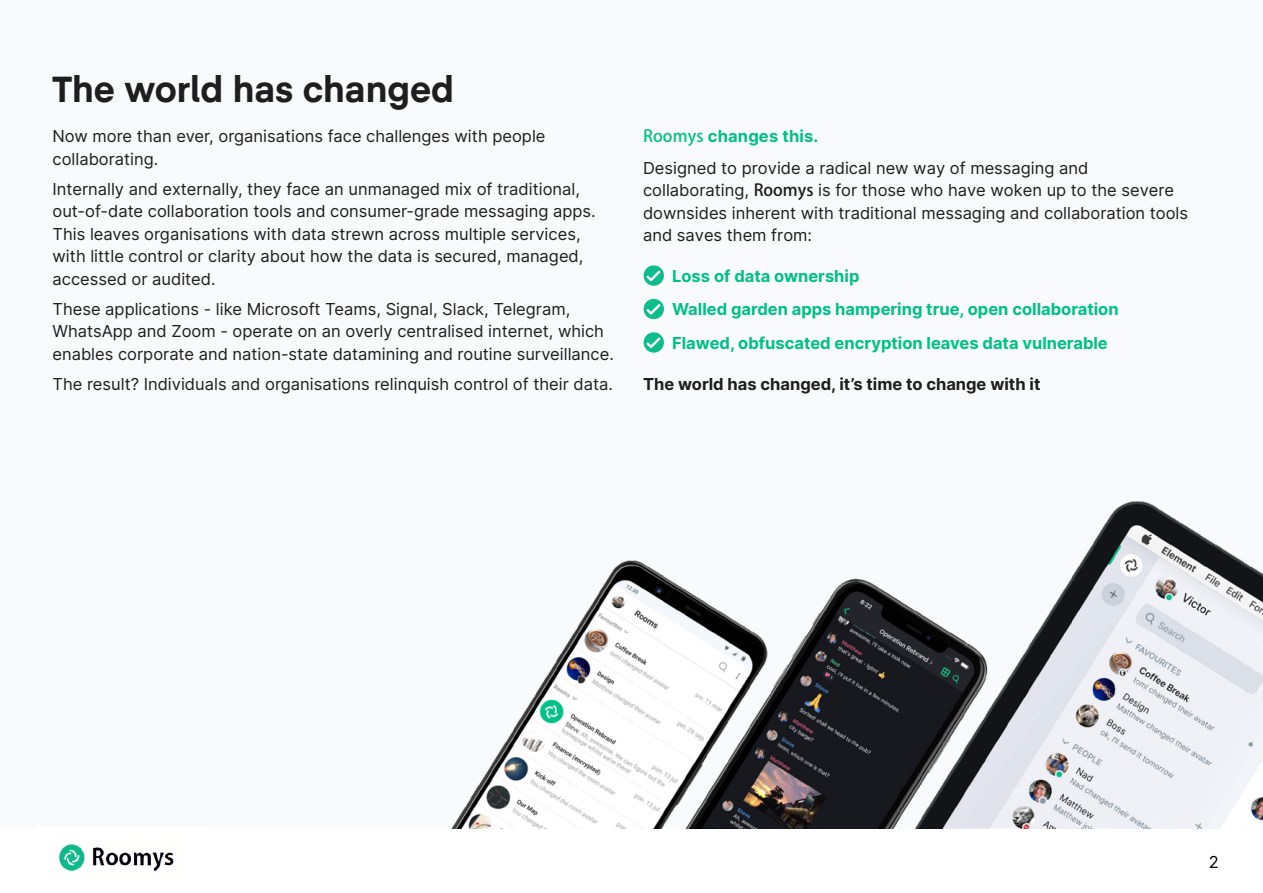
<style>
.page{position:relative;width:1263px;height:893px;background:#fff}
.page>*{position:absolute;margin:0;border:0;box-sizing:border-box;transform-origin:0 0}
.t1{font:700 36px "Eina 04";color:#1e1e1e}
.t2{font:16.5px/22.5px "Inter";color:#1e1e1e}
.t3{font:700 16.5px/33.5px "Inter";color:#00c087}
.t4{font:700 16.5px "Inter";color:#1e1e1e}
.t5{font:16.5px "Inter";color:#000}
.s1{font-family:"Adobe Fan Heiti Std";font-weight:700;color:#00c087}
.s2{font-weight:700;color:#00c087}
.s3{font-family:"Adobe Fan Heiti Std";font-weight:700}
</style>
<div class="page">
<div style="left:0;top:0;width:1263px;height:828px;background:#f9fafb"></div>
<img style="left:452px;top:273px;width:811px;height:555px">
<svg style="left:644px;top:265px;width:20px;height:21px"></svg>
<svg style="left:644px;top:299px;width:20px;height:20px"></svg>
<svg style="left:644px;top:332px;width:20px;height:21px"></svg>
<img style="left:58px;top:844px;width:116px;height:28px">
<h1 class="t1" style="left:52px;top:62px;width:403px">The world has changed</h1>
<p class="t2" style="left:52px;top:125px;width:494px">Now more than ever, organisations face challenges with people collaborating.</p>
<p class="t2" style="left:52px;top:177px;width:545px">Internally and externally, they face an unmanaged mix of traditional, out-of-date collaboration tools and consumer-grade messaging apps.<br>This leaves organisations with data strewn across multiple services, with little control or clarity about how the data is secured, managed, accessed or audited.</p>
<p class="t2" style="left:52px;top:297px;width:563px">These applications - like Microsoft Teams, Signal, Slack, Telegram,<br>WhatsApp and Zoom - operate on an overly centralised internet, which enables corporate and nation-state datamining and routine surveillance.</p>
<p class="t2" style="left:52px;top:372px;width:562px">The result? Individuals and organisations relinquish control of their data.</p>
<p class="t2" style="left:643px;top:120px;width:447px;line-height:31.3px"><span class="s1">Roomys</span> <span class="s2">changes this.<br></span>Designed to provide a radical new way of messaging and</p>
<p class="t2" style="left:643px;top:179px;width:547px">collaborating, <span class="s3">Roomys</span> is for those who have woken up to the severe downsides inherent with traditional messaging and collaboration tools and saves them from:</p>
<p class="t3" style="left:672px;top:259px;width:448px">Loss of data ownership<br>Walled garden apps hampering true, open collaboration<br>Flawed, obfuscated encryption leaves data vulnerable</p>
<p class="t4" style="left:643px;top:372px;width:399px">The world has changed, it’s time to change with it</p>
<p class="t5" style="left:1209px;top:850px;width:11px">2</p>
</div>
